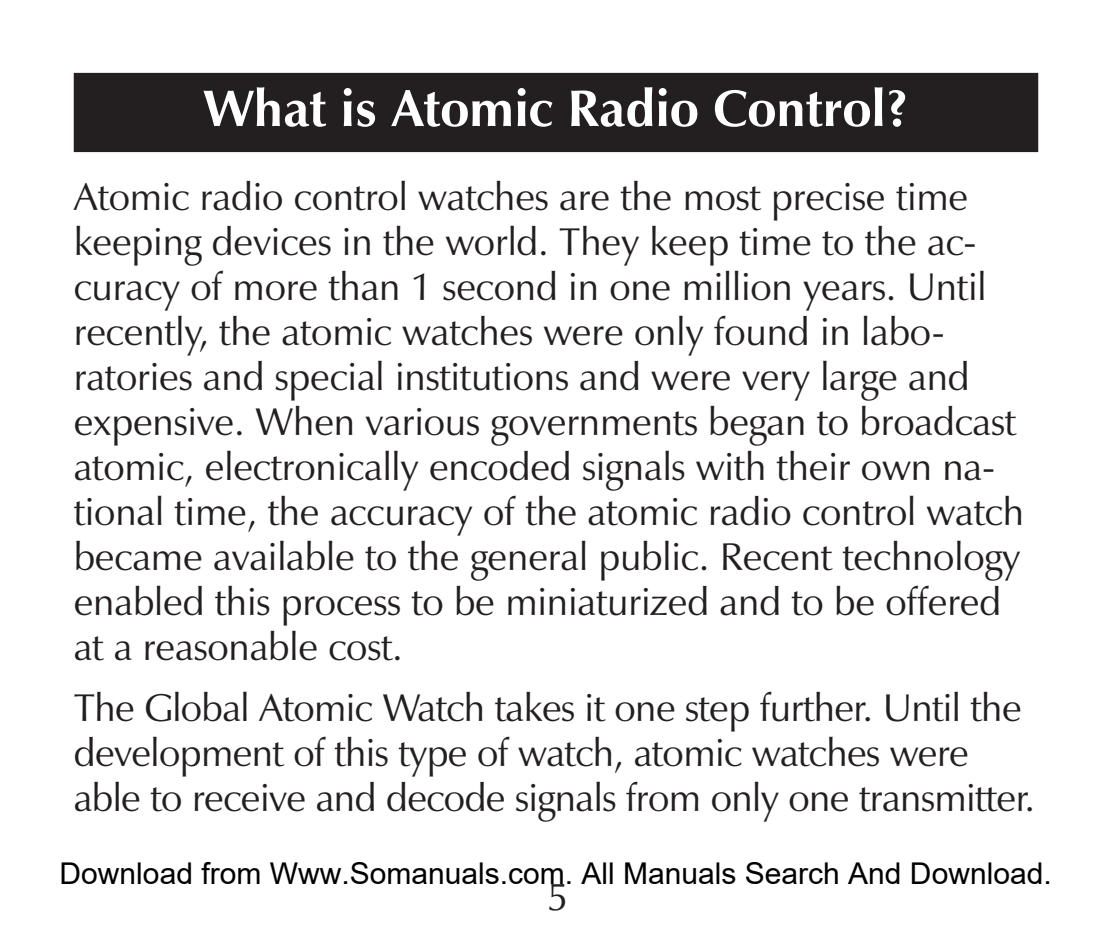
<style>
.page{position:relative;width:1112px;height:930px;background:#fff}
.page>*{position:absolute;margin:0;border:0;box-sizing:border-box;transform-origin:0 0}
.t1{font:700 52px "Zapf Humanist 601 BT";color:#fff}
.t2{font:39.2px/44.8px "Zapf Humanist 601 BT";letter-spacing:-.005em;color:#231f20}
.t3{font:30px "Arial";color:#000}
</style>
<div class="page">
<div style="left:74px;top:73px;width:963px;height:79px;background:#231f20"></div>
<h1 class="t1" style="left:203px;top:76px;width:706px">What is Atomic Radio Control?</h1>
<p class="t2" style="left:74px;top:174px;width:951px">Atomic radio control watches are the most precise time keeping devices in the world. They keep time to the ac&shy;curacy of more than 1 second in one million years. Until recently, the atomic watches were only found in labo&shy;ratories and special institutions and were very large and expensive. When various governments began to broadcast atomic, electronically encoded signals with their own na&shy;tional time, the accuracy of the atomic radio control watch became available to the general public. Recent technology enabled this process to be miniaturized and to be offered at a reasonable cost.</p>
<p class="t2" style="left:74px;top:685px;width:962px">The Global Atomic Watch takes it one step further. Until the development of this type of watch, atomic watches were able to receive and decode signals from only one transmitter.</p>
<p class="t3" style="left:60px;top:856px;width:993px">Download from Www.Somanuals.com. All Manuals Search And Download.</p>
</div>
